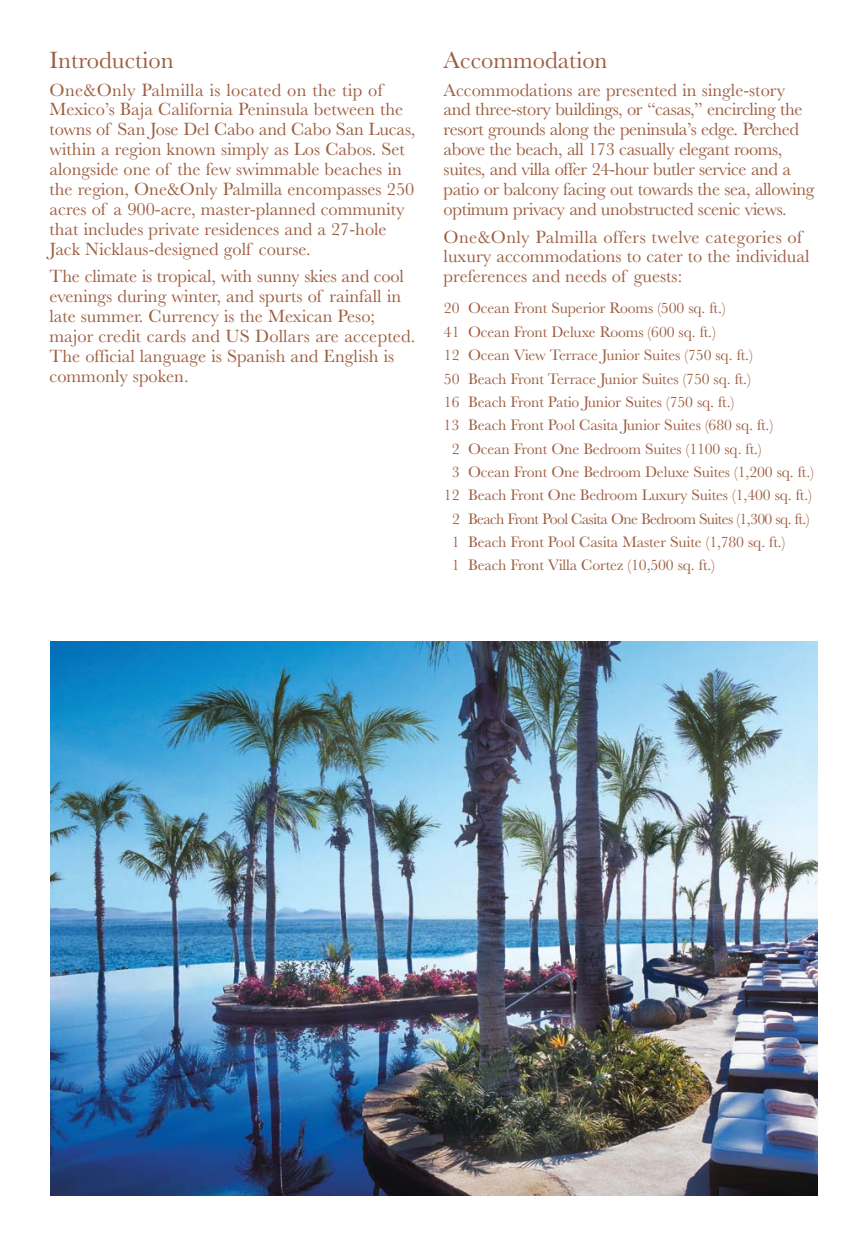
<style>
.page{position:relative;width:867px;height:1260px;background:#fff}
.page>*{position:absolute;margin:0;border:0;box-sizing:border-box;transform-origin:0 0}
.t1{font:24.5px "Baskerville";color:#9d5d40}
.t2{font:18.38px/19.9px "Baskerville";color:#9d5d40}
.t3{font:18.38px/19.9px "Baskerville";letter-spacing:-.02em;color:#9d5d40}
.t4{font:15.75px "Baskerville";letter-spacing:-.01em;color:#9d5d40}
.t5{font:15.75px "Baskerville";letter-spacing:-.04em;color:#9d5d40}
</style>
<div class="page">
<img style="left:51px;top:641px;width:766px;height:555px">
<h1 class="t1" style="left:49px;top:46px;width:126px">Introduction</h1>
<p class="t2" style="left:49px;top:80px;width:367px">One&amp;Only Palmilla is located on the tip of Mexico’s Baja California Peninsula between the towns of San Jose Del Cabo and Cabo San Lucas, within a region known simply as Los Cabos. Set alongside one of the few swimmable beaches in the region, One&amp;Only Palmilla encompasses 250 acres of a 900-acre, master-planned community that includes private residences and a 27-hole Jack Nicklaus-designed golf course.</p>
<p class="t2" style="left:49px;top:266px;width:367px">The climate is tropical, with sunny skies and cool evenings during winter, and spurts of rainfall in late summer. Currency is the Mexican Peso; major credit cards and US Dollars are accepted.<br>The official language is Spanish and English is commonly spoken.</p>
<h1 class="t1" style="left:443px;top:46px;width:165px">Accommodation</h1>
<p class="t3" style="left:443px;top:80px;width:372px">Accommodations are presented in single-story and three-story buildings, or “casas,” encircling the resort grounds along the peninsula’s edge. Perched above the beach, all 173 casually elegant rooms, suites, and villa offer 24-hour butler service and a patio or balcony facing out towards the sea, allowing optimum privacy and unobstructed scenic views.</p>
<p class="t2" style="left:443px;top:227px;width:367px">One&amp;Only Palmilla offers twelve categories of luxury accommodations to cater to the individual preferences and needs of guests:</p>
<p class="t4" style="left:444px;top:299px;width:283px">20 Ocean Front Superior Rooms (500 sq. ft.)</p>
<p class="t4" style="left:444px;top:323px;width:273px">41 Ocean Front Deluxe Rooms (600 sq. ft.)</p>
<p class="t4" style="left:444px;top:346px;width:310px">12 Ocean View Terrace Junior Suites (750 sq. ft.)</p>
<p class="t4" style="left:444px;top:369px;width:308px">50 Beach Front Terrace Junior Suites (750 sq. ft.)</p>
<p class="t4" style="left:444px;top:393px;width:292px">16 Beach Front Patio Junior Suites (750 sq. ft.)</p>
<p class="t4" style="left:443px;top:416px;width:331px">13 Beach Front Pool Casita Junior Suites (680 sq. ft.)</p>
<p class="t4" style="left:451px;top:439px;width:311px">2 Ocean Front One Bedroom Suites (1100 sq. ft.)</p>
<p class="t4" style="left:451px;top:463px;width:363px">3 Ocean Front One Bedroom Deluxe Suites (1,200 sq. ft.)</p>
<p class="t4" style="left:444px;top:486px;width:369px">12 Beach Front One Bedroom Luxury Suites (1,400 sq. ft.)</p>
<p class="t5" style="left:452px;top:509px;width:359px">2 Beach Front Pool Casita One Bedroom Suites (1,300 sq. ft.)</p>
<p class="t4" style="left:451px;top:533px;width:335px">1 Beach Front Pool Casita Master Suite (1,780 sq. ft.)</p>
<p class="t4" style="left:451px;top:556px;width:265px">1 Beach Front Villa Cortez (10,500 sq. ft.)</p>
</div>
